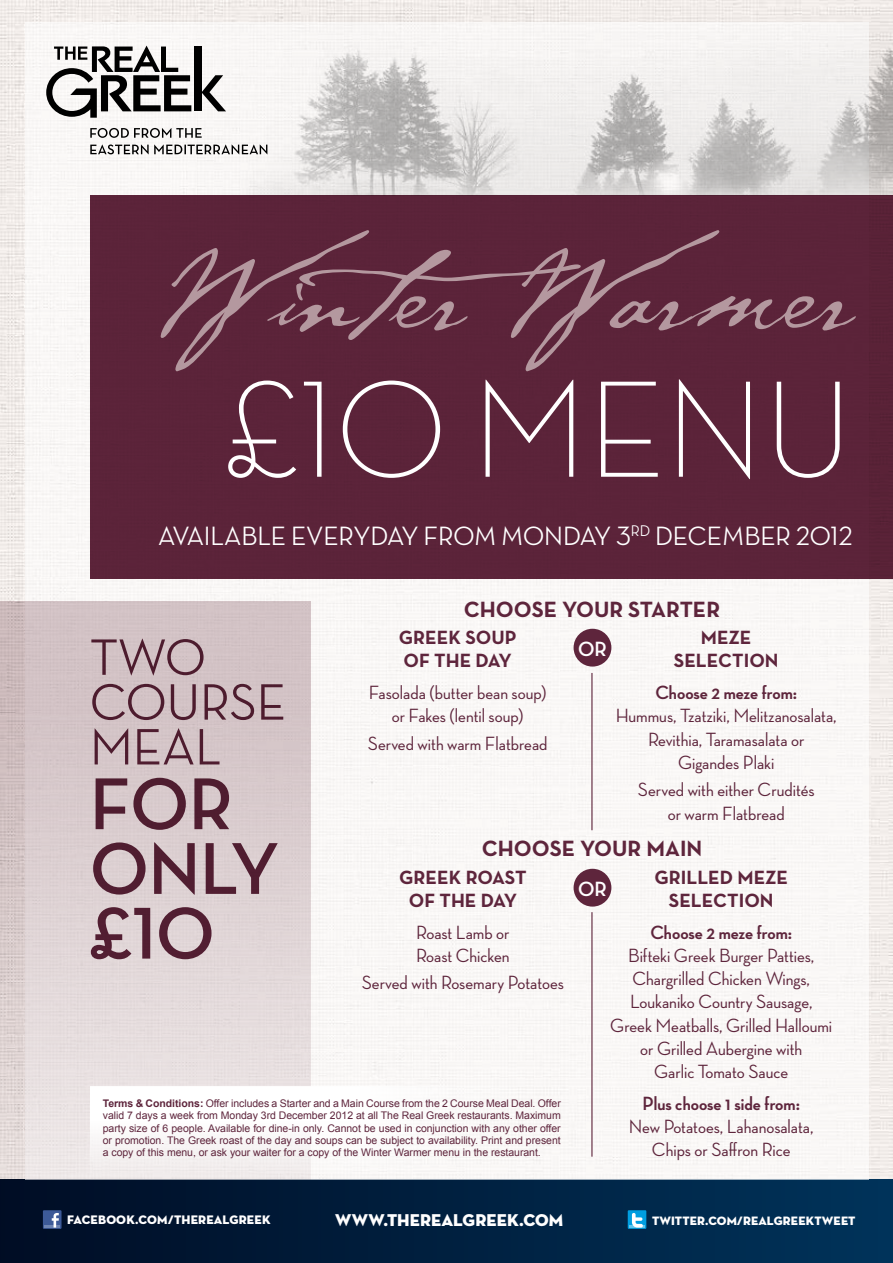
<style>
.page{position:relative;width:893px;height:1263px;background:#fff}
.page>*{position:absolute;margin:0;border:0;box-sizing:border-box;transform-origin:0 0}
.t1{font:300 139.8px "Neutra Disp";color:#fff}
.t2{font:133.95px "P22 Cezanne";color:#b4989f}
.t3{font:700 74.7px/64.7px "Neutra Disp";color:#5e253c}
.t4{font:500 52.05px/44.8px "Neutra Disp";color:#5e253c}
.t5{font:27px "Neutra Disp Medium Alt";color:#fff}
.t6{font:700 22.5px "Neutra Text";color:#5e253c}
.t7{font:700 21px "Neutra Disp";color:#fff}
.t8{font:500 19.5px/23.2px "Neutra Disp";color:#5e253c;text-align:center}
.t9{font:700 19.5px/23.2px "Neutra Text";color:#5e253c;text-align:center}
.t10{font:700 19.5px "Neutra Disp";color:#5e253c}
.t11{font:17.4px "Neutra Disp Titling";letter-spacing:.01em;color:#fff}
.t12{font:12.6px "Neutra Disp Titling";letter-spacing:.015em;color:#fff}
.t13{font:12.45px "Neutra Disp Titling";letter-spacing:.015em;color:#fff}
.t14{font:10.5px/12.5px "Arial";letter-spacing:-.005em;color:#5e253c;text-align:justify}
.s1{font-weight:700}
</style>
<div class="page">
<img style="left:0;top:0;width:893px;height:1179px">
<div style="left:0;top:1179px;width:893px;height:84px;background:linear-gradient(to right,#000c24,#00335a)"></div>
<svg style="left:628px;top:1210px;width:18px;height:19px"></svg>
<svg style="left:629px;top:1213px;width:16px;height:14px"></svg>
<svg style="left:43px;top:1210px;width:19px;height:19px"></svg>
<svg style="left:44px;top:1213px;width:16px;height:14px"></svg>
<div style="left:25px;top:22px;width:843px;height:1157px;background:#f9f7f6"></div>
<div style="left:194px;top:47px;width:8px;height:64px;background:#000"></div>
<svg style="left:46px;top:46px;width:145px;height:72px"></svg>
<svg style="left:90px;top:144px;width:105px;height:10px"></svg>
<svg style="left:90px;top:128px;width:103px;height:10px"></svg>
<div style="left:0;top:601px;width:310px;height:578px;background:linear-gradient(to bottom,#cebcbf,#ece6e5)"></div>
<img style="left:195px;top:8px;width:698px;height:187px">
<div style="left:90px;top:1086px;width:484px;height:93px;background:#fbf9f8"></div>
<div style="left:574px;top:629px;width:37px;height:37px;background:#5e253c;border-radius:50%"></div>
<div style="left:574px;top:869px;width:37px;height:37px;background:#5e253c;border-radius:50%"></div>
<hr style="left:591px;top:673px;width:1px;height:157px;background:#5e253c">
<hr style="left:591px;top:912px;width:1px;height:245px;background:#5e253c">
<div style="left:90px;top:195px;width:803px;height:383px;background:#5e253c"></div>
<h2 class="t2" style="left:154px;top:202px;width:700px">Winter Warmer</h2>
<h1 class="t1" style="left:226px;top:353px;width:628px">£10 MENU</h1>
<h3 class="t5" style="left:158px;top:521px;width:696px">AVAILABLE EVERYDAY FROM MONDAY 3<sup>RD</sup> DECEMBER 2012</h3>
<p class="t6" style="left:464px;top:595px;width:243px">CHOOSE YOUR STARTER</p>
<p class="t9" style="left:399px;top:625px;width:81px">GREEK SOU</p>
<p class="t9" style="left:674px;top:625px;width:106px">MEZE<br>SELECTION</p>
<p class="t10" style="left:655px;top:682px;width:143px">Choose 2 meze from:</p>
<p class="t8" style="left:616px;top:704px;width:222px">Hummus, Tzatziki, Melitzanosalata,<br>Revithia, Taramasalata or<br>Gigandes Plaki</p>
<p class="t8" style="left:638px;top:778px;width:178px">Served with either Crudités or warm Flatbread</p>
<p class="t9" style="left:404px;top:625px;width:114px;text-align:right">P<br>OF THE DAY</p>
<p class="t8" style="left:369px;top:681px;width:179px">Fasolada (butter bean soup) or Fakes (lentil soup)</p>
<p class="t8" style="left:368px;top:732px;width:181px">Served with warm Flatbread</p>
<h3 class="t4" style="left:90px;top:635px;width:197px">two<br>COURSE meal</h3>
<h3 class="t3" style="left:90px;top:773px;width:191px">FOR only £10</h3>
<p class="t7" style="left:578px;top:637px;width:30px">Or</p>
<p class="t6" style="left:482px;top:834px;width:222px">CHOOSE YOUR MAIN</p>
<p class="t9" style="left:399px;top:865px;width:129px">GREE K ROAST<br>OF THE DAY</p>
<p class="t8" style="left:416px;top:920px;width:95px;text-align:left">Roast Lamb or<br>Roast Chicken</p>
<p class="t8" style="left:362px;top:971px;width:204px">Served with Rosemary Potatoes</p>
<p class="t9" style="left:654px;top:865px;width:133px">GRILLED MEZE<br>SELECTION</p>
<p class="t10" style="left:650px;top:921px;width:143px">Choose 2 meze from:</p>
<p class="t8" style="left:610px;top:944px;width:223px">Bifteki Greek Burger Patties,<br>Chargrilled Chicken Wings,<br>Loukaniko Country Sausage,<br>Greek Meatballs, Grilled Halloumi or Grilled Aubergine with<br>Garlic Tomato Sauce</p>
<p class="t10" style="left:642px;top:1092px;width:159px">Plus choose 1 side from:</p>
<p class="t8" style="left:629px;top:1115px;width:186px">New Potatoes, Lahanosalata,<br>Chips or Saffron Rice</p>
<p class="t7" style="left:578px;top:877px;width:30px">Or</p>
<p class="t14" style="left:103px;top:1097px;width:459px"><span class="s1">Terms &amp; Conditions:</span> Offer includes a Starter and a Main Course from the 2 Course Meal Deal. Offer valid 7 days a week from Monday 3rd December 2012 at all The Real Greek restaurants. Maximum party size of 6 people. Available for dine-in only. Cannot be used in conjunction with any other offer or promotion. The Greek roast of the day and soups can be subject to availability. Print and present a copy of this menu, or ask your waiter for a copy of the Winter Warmer menu in the restaurant.</p>
<p class="t12" style="left:67px;top:1212px;width:205px">FACEBOOK.COM/THEREALGREEK</p>
<p class="t11" style="left:335px;top:1209px;width:230px">WWW.THEREALGREEK.COM</p>
<p class="t13" style="left:652px;top:1213px;width:205px">TWITTER.COM/REALGREEKTWEET</p>
</div>
